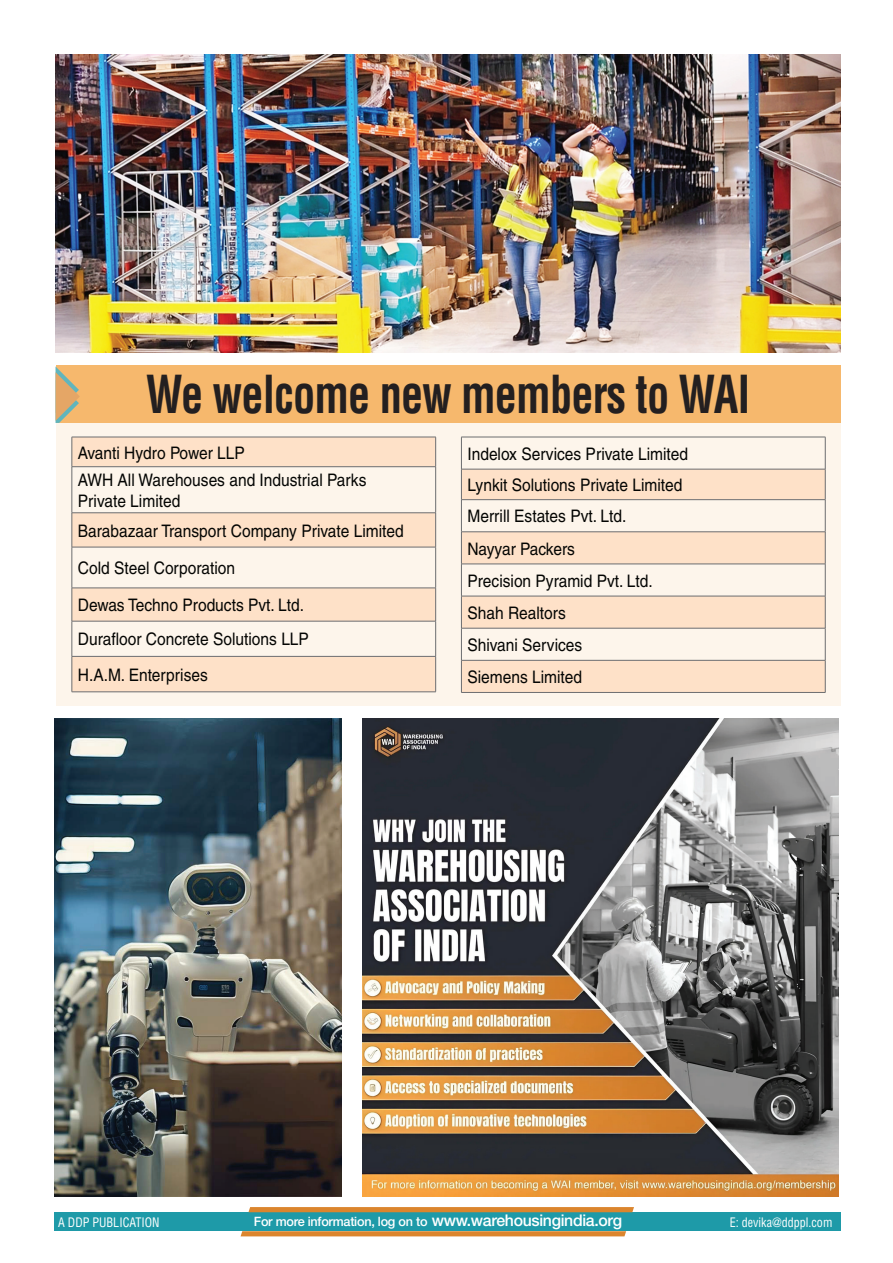
<style>
.page{position:relative;width:893px;height:1263px;background:#fff}
.page>*{position:absolute;margin:0;border:0;box-sizing:border-box;transform-origin:0 0}
.t1{font:700 condensed 51px "Helvetica";letter-spacing:-.02em;color:#231f20;scale:.87 1}
.t2{font:17.25px/32px "Helvetica";color:#040503;scale:.9 1}
.t3{font:500 12.9px "Helvetica Neue LT Std";letter-spacing:-.02em;color:#fff}
.t4{font:condensed 12.75px "Helvetica";color:#fff;scale:.95 1}
.s1{font-size:16.2px}
</style>
<div class="page">
<div style="left:56px;top:366px;width:784px;height:340px;background:#fdf5eb"></div>
<img style="left:56px;top:54px;width:784px;height:299px">
<div style="left:56px;top:366px;width:784px;height:57px;background:#f6b86d"></div>
<svg style="left:55px;top:366px;width:25px;height:57px"></svg>
<div style="left:54px;top:1212px;width:786px;height:19px;background:#1e9aa8"></div>
<svg style="left:73px;top:438px;width:362px;height:253px;fill:#fee1c8"></svg>
<hr style="left:72px;top:467px;width:1px;height:46px;background:#6c6d70">
<hr style="left:435px;top:467px;width:1px;height:46px;background:#6c6d70">
<hr style="left:72px;top:547px;width:1px;height:41px;background:#6c6d70">
<hr style="left:435px;top:547px;width:1px;height:41px;background:#6c6d70">
<hr style="left:72px;top:437px;width:364px;height:1px;background:#6c6d70">
<svg style="left:72px;top:437px;width:1px;height:29px"></svg>
<svg style="left:435px;top:437px;width:1px;height:29px"></svg>
<hr style="left:72px;top:466px;width:364px;height:1px;background:#6c6d70">
<hr style="left:72px;top:512px;width:364px;height:1px;background:#6c6d70">
<hr style="left:72px;top:513px;width:1px;height:34px;background:#6c6d70">
<hr style="left:435px;top:513px;width:1px;height:34px;background:#6c6d70">
<hr style="left:72px;top:547px;width:364px;height:1px;background:#6c6d70">
<hr style="left:72px;top:588px;width:364px;height:1px;background:#6c6d70">
<hr style="left:72px;top:588px;width:1px;height:33px;background:#6c6d70">
<hr style="left:435px;top:588px;width:1px;height:33px;background:#6c6d70">
<hr style="left:72px;top:621px;width:364px;height:1px;background:#6c6d70">
<hr style="left:72px;top:621px;width:1px;height:35px;background:#6c6d70">
<hr style="left:435px;top:621px;width:1px;height:35px;background:#6c6d70">
<hr style="left:72px;top:656px;width:364px;height:1px;background:#6c6d70">
<hr style="left:72px;top:656px;width:1px;height:36px;background:#6c6d70">
<hr style="left:435px;top:656px;width:1px;height:36px;background:#6c6d70">
<hr style="left:72px;top:691px;width:364px;height:1px;background:#6c6d70">
<svg style="left:462px;top:470px;width:363px;height:222px;fill:#fee1c8"></svg>
<hr style="left:461px;top:437px;width:1px;height:32px;background:#6c6d70">
<hr style="left:825px;top:437px;width:1px;height:32px;background:#6c6d70">
<hr style="left:461px;top:500px;width:1px;height:32px;background:#6c6d70">
<hr style="left:825px;top:500px;width:1px;height:32px;background:#6c6d70">
<hr style="left:461px;top:532px;width:1px;height:32px;background:#6c6d70">
<hr style="left:825px;top:532px;width:1px;height:32px;background:#6c6d70">
<hr style="left:461px;top:564px;width:1px;height:32px;background:#6c6d70">
<hr style="left:825px;top:564px;width:1px;height:32px;background:#6c6d70">
<hr style="left:461px;top:596px;width:1px;height:32px;background:#6c6d70">
<hr style="left:825px;top:596px;width:1px;height:32px;background:#6c6d70">
<hr style="left:461px;top:628px;width:1px;height:32px;background:#6c6d70">
<hr style="left:825px;top:628px;width:1px;height:32px;background:#6c6d70">
<hr style="left:461px;top:660px;width:1px;height:32px;background:#6c6d70">
<hr style="left:825px;top:660px;width:1px;height:32px;background:#6c6d70">
<hr style="left:461px;top:437px;width:364px;height:1px;background:#6c6d70">
<hr style="left:461px;top:531px;width:364px;height:1px;background:#6c6d70">
<hr style="left:461px;top:564px;width:364px;height:1px;background:#6c6d70">
<hr style="left:461px;top:596px;width:364px;height:1px;background:#6c6d70">
<hr style="left:461px;top:628px;width:364px;height:1px;background:#6c6d70">
<hr style="left:461px;top:660px;width:364px;height:1px;background:#6c6d70">
<hr style="left:461px;top:692px;width:364px;height:1px;background:#6c6d70">
<hr style="left:461px;top:469px;width:364px;height:1px;background:#6c6d70">
<hr style="left:461px;top:469px;width:1px;height:30px;background:#6c6d70">
<hr style="left:825px;top:469px;width:1px;height:30px;background:#6c6d70">
<hr style="left:461px;top:499px;width:364px;height:1px;background:#6c6d70">
<svg style="left:241px;top:1231px;width:385px;height:5px;background:#dc8a36"></svg>
<svg style="left:248px;top:1207px;width:386px;height:5px;background:#db8730"></svg>
<img style="left:362px;top:719px;width:477px;height:477px">
<img style="left:54px;top:719px;width:288px;height:477px">
<h1 class="t1" style="left:146px;top:362px;width:696px">We welcome new members to wai</h1>
<p class="t2" style="left:78px;top:439px;width:322px;line-height:27.6px">Avanti Hydro Power LLP<br>AWH All Warehouses and Industrial Parks</p>
<p class="t2" style="left:78px;top:486px;width:364px;line-height:29.8px">Private Limited<br>Barabazaar Transport Company Private Limited</p>
<p class="t2" style="left:78px;top:549px;width:253px;line-height:37px">Cold Steel Corporation<br>Dewas Techno Products Pvt. Ltd.</p>
<p class="t2" style="left:78px;top:622px;width:258px;line-height:35.4px">Durafloor Concrete Solutions LLP<br>H.A.M. Enterprises</p>
<p class="t2" style="left:467px;top:438px;width:247px">Indelox Services Private Limited<br>Lynkit Solutions Private Limited<br>Merrill Estates Pvt. Ltd.<br>Nayyar Packers<br>Precision Pyramid Pvt. Ltd.<br>Shah Realtors<br>Shivani Services<br>Siemens Limited</p>
<p class="t3" style="left:254px;top:1213px;width:370px">For more information, log on to <span class="s1">www.warehousingindia.org</span></p>
<p class="t4" style="left:58px;top:1214px;width:51px">A DDP Publication</p>
<p class="t4" style="left:730px;top:1214px;width:110px">E: devika@ddppl.com</p>
</div>
